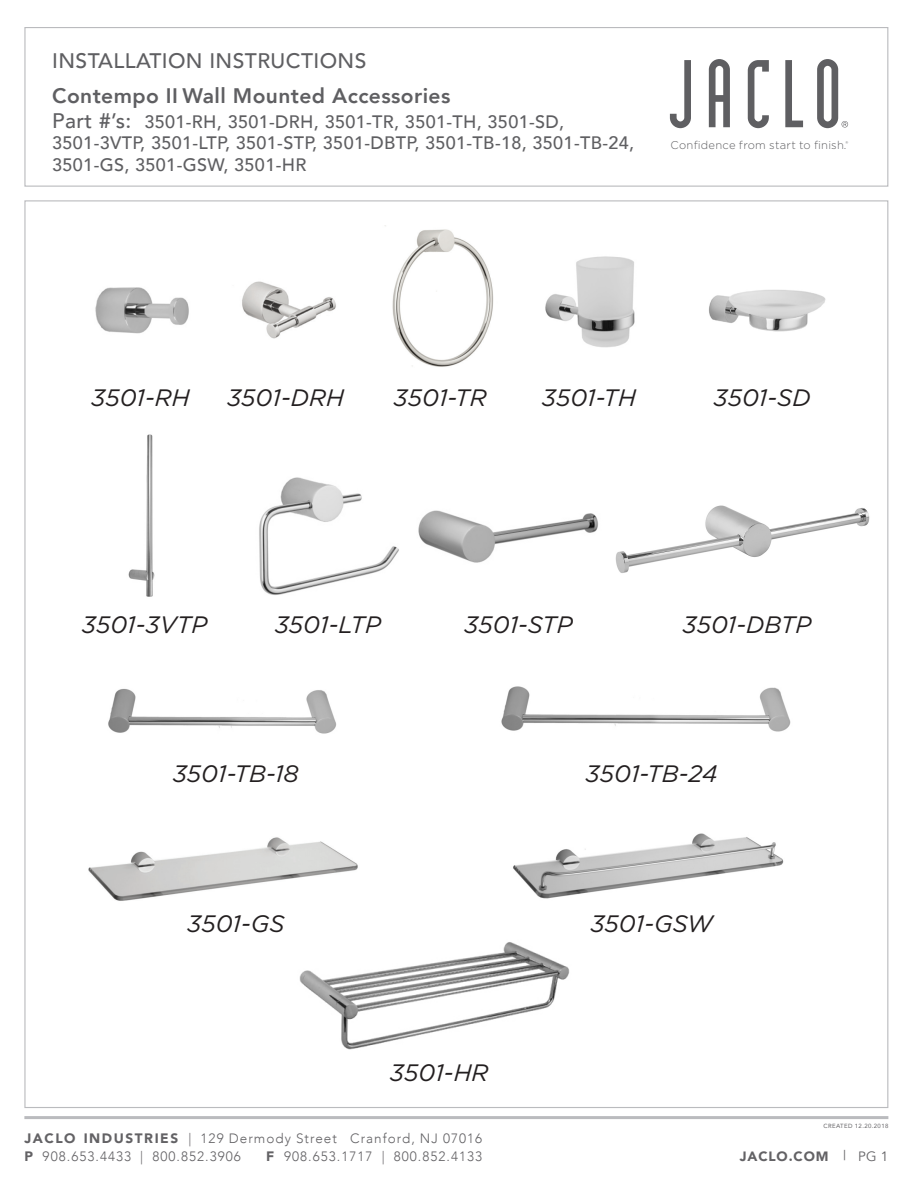
<style>
.page{position:relative;width:918px;height:1188px;background:#fff}
.page>*{position:absolute;margin:0;border:0;box-sizing:border-box;transform-origin:0 0}
.t1{font:italic 23.7px "Gotham";letter-spacing:-.005em;color:#231f20}
.t2{font:800 21px "Avenir";letter-spacing:.02em;color:#5f5f62}
.t3{font:500 21px "Avenir";letter-spacing:.02em;color:#5f5f62}
.t4{font:500 18px/21.6px "Avenir";letter-spacing:.02em;color:#5f5f62}
.t5{font:300 13.5px "Avenir";letter-spacing:.075em;color:#636265}
.t6{font:900 13.5px "Avenir";letter-spacing:.065em;color:#636265}
.t7{font:300 11.25px "Gotham";letter-spacing:.02em;color:#5f5f62}
.t8{font:6px "Avenir";letter-spacing:.065em;color:#636265}
.s1{font-size:21px}
.s2{font-weight:900;font-size:13.65px}
.s3{font-weight:400}
</style>
<div class="page">
<hr style="left:24px;top:1116px;width:864px;height:3px;background:#babbbe">
<div style="left:24px;top:27px;width:864px;height:160px;border:1px solid #babbbe"></div>
<svg style="left:670px;top:60px;width:21px;height:68px"></svg>
<svg style="left:709px;top:59px;width:21px;height:68px"></svg>
<svg style="left:748px;top:60px;width:21px;height:68px"></svg>
<svg style="left:785px;top:60px;width:18px;height:67px"></svg>
<svg style="left:817px;top:59px;width:31px;height:69px"></svg>
<img style="left:95px;top:287px;width:94px;height:47px">
<img style="left:392px;top:229px;width:102px;height:138px">
<img style="left:242px;top:281px;width:94px;height:58px">
<img style="left:545px;top:256px;width:90px;height:92px">
<img style="left:709px;top:290px;width:117px;height:42px">
<img style="left:108px;top:689px;width:229px;height:45px">
<img style="left:88px;top:837px;width:270px;height:64px">
<img style="left:501px;top:686px;width:290px;height:46px">
<img style="left:513px;top:833px;width:271px;height:66px">
<img style="left:259px;top:477px;width:140px;height:118px">
<img style="left:128px;top:434px;width:27px;height:163px">
<img style="left:299px;top:942px;width:271px;height:108px">
<img style="left:418px;top:510px;width:180px;height:53px">
<img style="left:615px;top:505px;width:255px;height:68px">
<p class="t3" style="left:52px;top:43px;width:316px">INSTALLATION INSTRUCTIONS</p>
<p class="t2" style="left:52px;top:79px;width:400px">Contempo II Wall Mounted Accessories</p>
<p class="t4" style="left:52px;top:110px;width:513px"><span class="s1">Part #’s:</span> 3501-RH, 3501-DRH, 3501-TR, 3501-TH, 3501-SD,</p>
<p class="t4" style="left:52px;top:131px;width:584px">3501-3VTP, 3501-LTP, 3501-STP, 3501-DBTP, 3501-TB-18, 3501-TB-24,<br>3501-GS, 3501-GSW, 3501-HR</p>
<p class="t7" style="left:671px;top:138px;width:179px">Confidence from start to finish.<sup>®</sup></p>
<p class="t1" style="left:91px;top:382px;width:100px">3501-RH</p>
<p class="t1" style="left:394px;top:382px;width:95px">3501-TR</p>
<p class="t1" style="left:227px;top:382px;width:119px">3501-DRH</p>
<p class="t1" style="left:542px;top:382px;width:96px">3501-TH</p>
<p class="t1" style="left:714px;top:382px;width:99px">3501-SD</p>
<p class="t1" style="left:82px;top:609px;width:127px">3501-3VTP</p>
<p class="t1" style="left:275px;top:609px;width:108px">3501-LTP</p>
<p class="t1" style="left:173px;top:759px;width:128px">3501-TB-18</p>
<p class="t1" style="left:464px;top:609px;width:110px">3501-STP</p>
<p class="t1" style="left:683px;top:609px;width:130px">3501-DBTP</p>
<p class="t1" style="left:586px;top:759px;width:133px">3501-TB-24</p>
<p class="t1" style="left:187px;top:908px;width:99px">3501-GS</p>
<p class="t1" style="left:390px;top:1058px;width:100px">3501-HR</p>
<p class="t1" style="left:590px;top:908px;width:124px">3501-GSW</p>
<p class="t8" style="left:824px;top:1121px;width:66px">CREATED 12.20.2018</p>
<p class="t5" style="left:24px;top:1130px;width:459px"><span class="s2">JACLO INDUSTRIES</span> | 129 Dermody Street Cranford, NJ 07016</p>
<p class="t5" style="left:24px;top:1148px;width:218px"><span class="s2">P</span> 908.653.4433 | 800.852.3906</p>
<p class="t5" style="left:266px;top:1148px;width:218px"><span class="s2">F</span> 908.653.1717 | 800.852.4133</p>
<p class="t6" style="left:740px;top:1145px;width:150px">JACLO.COM <span class="s3">| PG 1</span></p>
</div>
